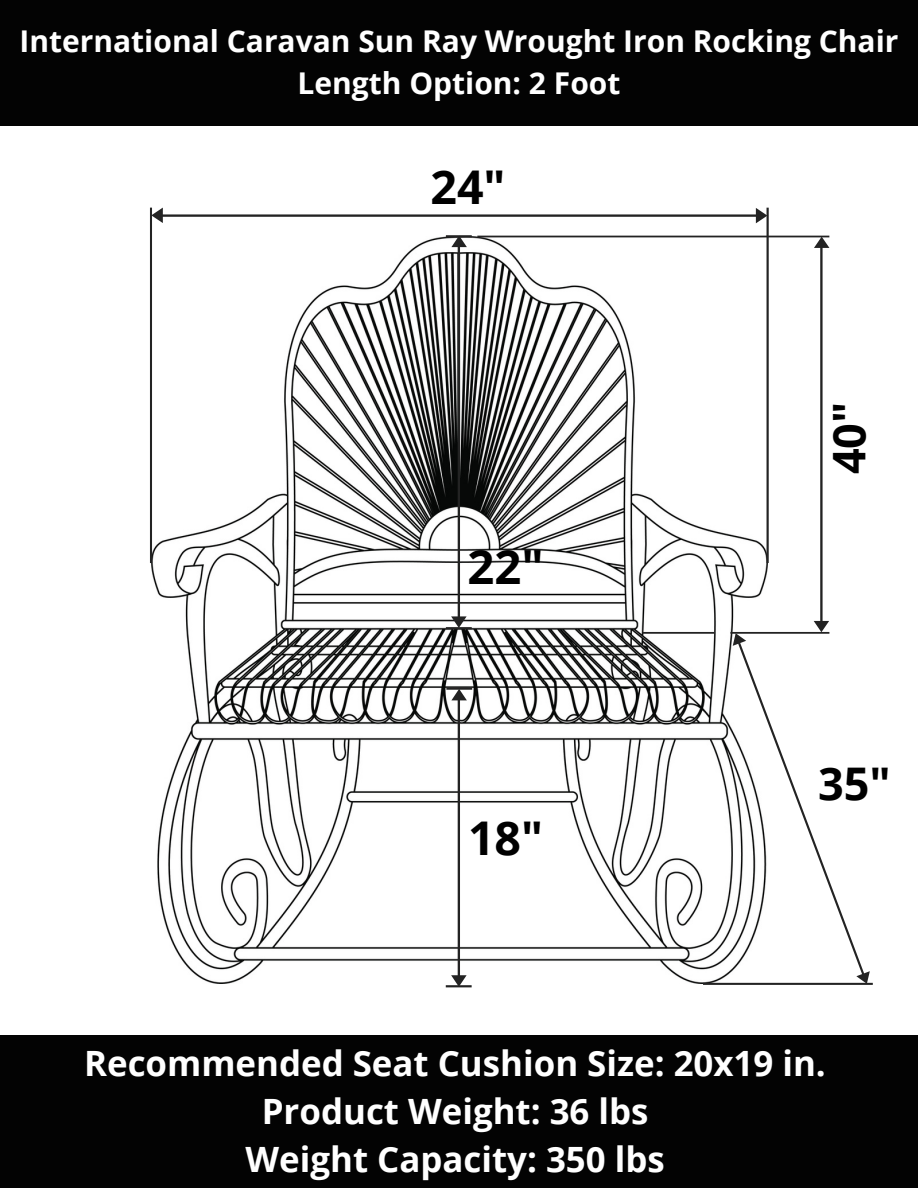
<style>
.page{position:relative;width:918px;height:1188px;background:#fff}
.page>*{position:absolute;margin:0;border:0;box-sizing:border-box;transform-origin:0 0}
.t1{font:700 47.25px "Open Sans";color:#000}
.t2{font:700 46.5px "Open Sans";color:#000}
.t3{font:700 45px "Open Sans";color:#000}
.t4{font:700 34.8px "Open Sans";color:#fff}
.t5{font:700 30px "Open Sans";color:#fff}
</style>
<div class="page">
<div style="left:0;top:0;width:918px;height:126px;background:#030303"></div>
<div style="left:0;top:1035px;width:918px;height:153px;background:#030303"></div>
<img style="left:157px;top:634px;width:572px;height:349px">
<svg style="left:703px;top:983px;width:26px;height:2px"></svg>
<svg style="left:729px;top:632px;width:144px;height:353px"></svg>
<svg style="left:446px;top:688px;width:26px;height:299px"></svg>
<svg style="left:150px;top:208px;width:679px;height:426px"></svg>
<p class="t5" style="left:19px;top:20px;width:881px">International Caravan Sun Ray Wrought Iron Rocking Chair</p>
<p class="t5" style="left:298px;top:62px;width:324px">Length Option: 2 Foot</p>
<p class="t2" style="left:431px;top:155px;width:77px">24"</p>
<p class="t1" style="left:468px;top:533px;width:78px">22"</p>
<p class="t2" style="left:468px;top:806px;width:77px">18"</p>
<p class="t3" style="left:818px;top:474px;width:74px;rotate:-90deg">40"</p>
<p class="t3" style="left:818px;top:752px;width:74px">35"</p>
<p class="t4" style="left:84px;top:1039px;width:743px">Recommended Seat Cushion Size: 20x19 in.</p>
<p class="t4" style="left:262px;top:1087px;width:388px">Product Weight: 36 lbs</p>
<p class="t4" style="left:246px;top:1135px;width:421px">Weight Capacity: 350 lbs</p>
</div>
